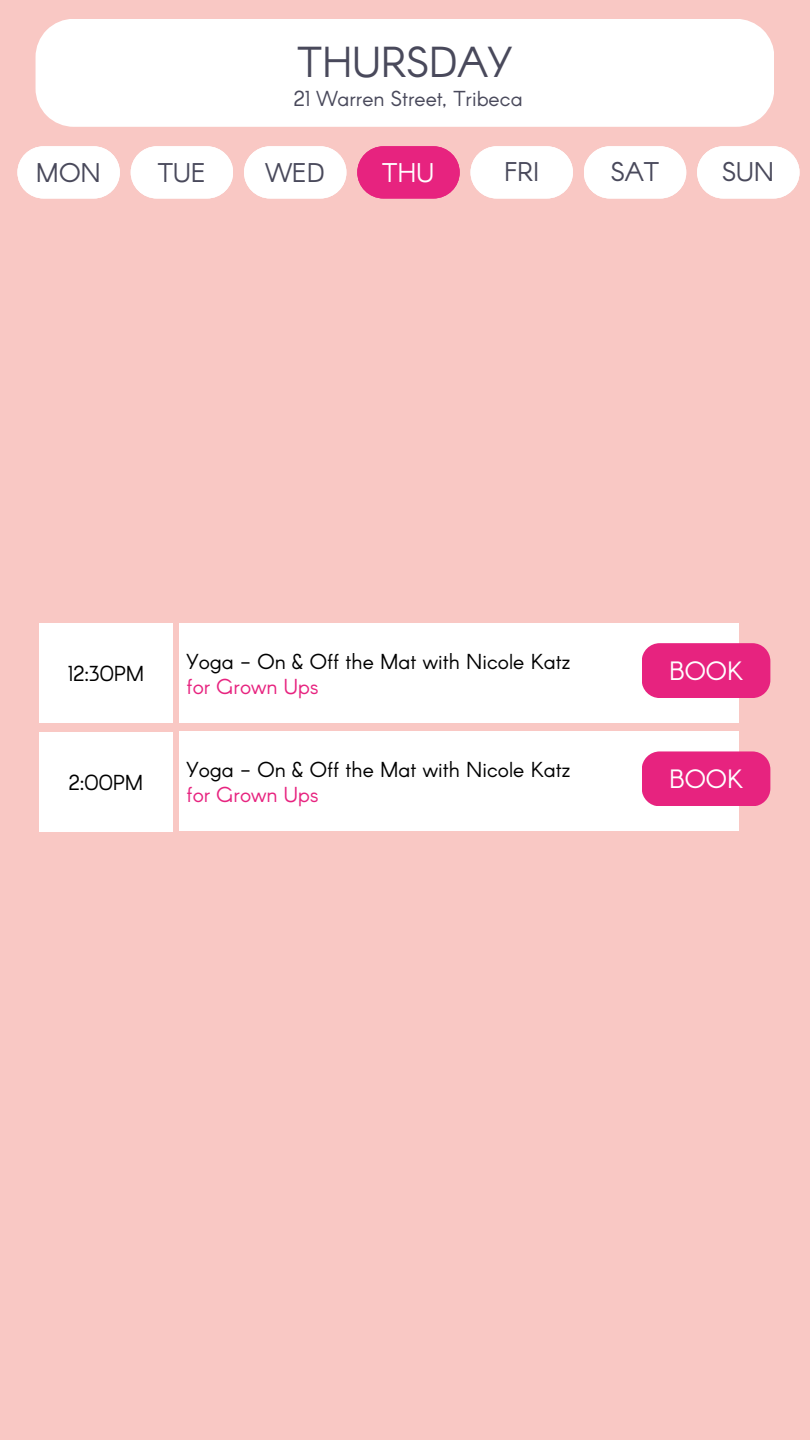
<style>
.page{position:relative;width:810px;height:1440px;background:#f9c8c4}
.page>*{position:absolute;margin:0;border:0;box-sizing:border-box;transform-origin:0 0}
.t1{font:42.4px "Arcon";color:#49495b}
.t2{font:26.5px "Arcon";color:#49495b}
.t3{font:26.5px "Arcon";color:#fff}
.t4{font:26px "Arcon";color:#fff}
.t5{font:21.2px "Arcon";color:#000}
.t6{font:21.2px "Arcon";color:#49495b}
.t7{font:21.2px "Arcon";color:#e7237f}
</style>
<div class="page">
<div style="left:17px;top:146px;width:103px;height:53px;background:#fff"></div>
<div style="left:131px;top:146px;width:102px;height:53px;background:#fff"></div>
<div style="left:244px;top:146px;width:103px;height:53px;background:#fff"></div>
<div style="left:357px;top:146px;width:103px;height:53px;background:#e7237f"></div>
<div style="left:471px;top:146px;width:102px;height:53px;background:#fff"></div>
<div style="left:584px;top:146px;width:102px;height:53px;background:#fff"></div>
<div style="left:36px;top:19px;width:738px;height:108px;background:#fff"></div>
<div style="left:697px;top:146px;width:103px;height:53px;background:#fff"></div>
<div style="left:180px;top:623px;width:559px;height:100px;background:#fff"></div>
<div style="left:39px;top:624px;width:134px;height:99px;background:#fff"></div>
<div style="left:642px;top:643px;width:128px;height:55px;background:#e7237f;border-radius:18px"></div>
<div style="left:180px;top:731px;width:559px;height:100px;background:#fff"></div>
<div style="left:39px;top:732px;width:134px;height:100px;background:#fff"></div>
<div style="left:642px;top:751px;width:128px;height:55px;background:#e7237f;border-radius:18px"></div>
<p class="t1" style="left:298px;top:35px;width:216px">THURSDAY</p>
<h2 class="t6" style="left:294px;top:85px;width:230px">21 Warren Street, Tribeca</h2>
<h1 class="t2" style="left:36px;top:156px;width:67px">MON</h1>
<p class="t2" style="left:158px;top:156px;width:49px">TUE</p>
<p class="t2" style="left:266px;top:156px;width:60px">WED</p>
<h2 class="t3" style="left:382px;top:156px;width:53px">THU</h2>
<p class="t2" style="left:504px;top:155px;width:37px">FRI</p>
<h2 class="t2" style="left:611px;top:155px;width:50px">SAT</h2>
<p class="t2" style="left:722px;top:155px;width:53px">SUN</p>
<p class="t5" style="left:187px;top:648px;width:386px">Yoga - On &amp; Off the Mat with Nicole Katz</p>
<h2 class="t7" style="left:187px;top:672px;width:134px">for Grown Ups</h2>
<p class="t5" style="left:68px;top:660px;width:78px">12:30PM</p>
<h2 class="t4" style="left:669px;top:654px;width:76px">BOOK</h2>
<p class="t5" style="left:187px;top:756px;width:386px">Yoga - On &amp; Off the Mat with Nicole Katz</p>
<h2 class="t7" style="left:187px;top:781px;width:134px">for Grown Ups</h2>
<p class="t5" style="left:69px;top:768px;width:76px">2:00PM</p>
<h2 class="t4" style="left:669px;top:762px;width:76px">BOOK</h2>
</div>
